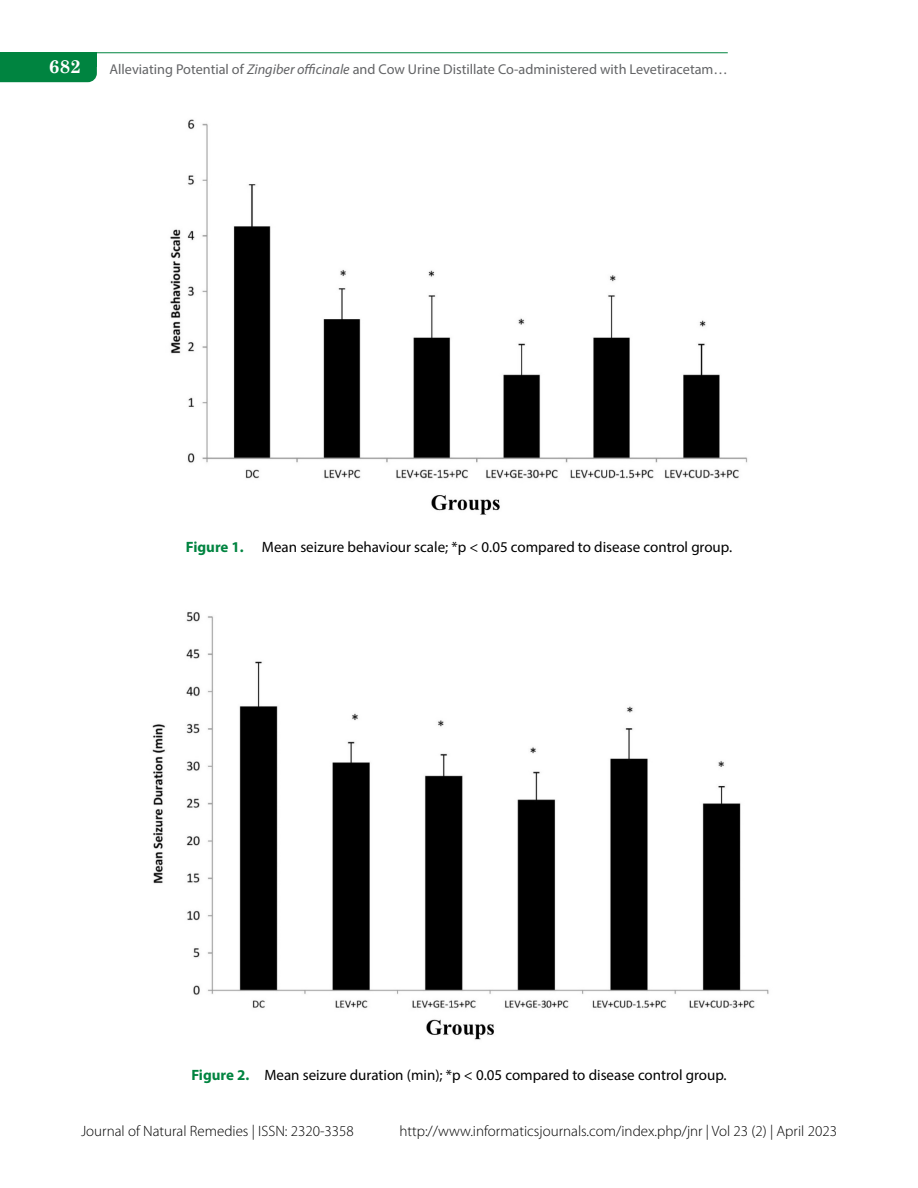
<style>
.page{position:relative;width:918px;height:1188px;background:#fff}
.page>*{position:absolute;margin:0;border:0;box-sizing:border-box;transform-origin:0 0}
.t1{font:700 18.75px "Century Schoolbook";color:#fff}
.t2{font:15px "Myriad Pro";color:#000}
.t3{font:300 15px "Myriad Pro";color:#000}
.t4{font:14.25px "Myriad Pro";color:#636466}
.s1{font-style:italic}
.s2{font-weight:700;color:#008440}
</style>
<div class="page">
<svg style="left:0;top:67px;width:97px;height:15px"></svg>
<div style="left:0;top:53px;width:97px;height:14px;background:#008440"></div>
<div style="left:0;top:68px;width:27px;height:14px;background:#008440"></div>
<hr style="left:0;top:52px;width:728px;height:1px;background:#008440">
<img style="left:152px;top:612px;width:617px;height:428px">
<img style="left:170px;top:119px;width:578px;height:396px">
<p class="t1" style="left:49px;top:52px;width:34px">682</p>
<p class="t4" style="left:110px;top:61px;width:620px">Alleviating Potential of <span class="s1">Zingiber officinale</span> and Cow Urine Distillate Co-administered with Levetiracetam…</p>
<p class="t2" style="left:186px;top:537px;width:548px"><span class="s2">Figure 1.</span> Mean seizure behaviour scale; *p &lt; 0.05 compared to disease control group.</p>
<p class="t2" style="left:191px;top:1066px;width:537px"><span class="s2">Figure 2.</span> Mean seizure duration (min); *p &lt; 0.05 compared to disease control group.</p>
<p class="t3" style="left:81px;top:1122px;width:274px">Journal of Natural Remedies | ISSN: 2320-3358</p>
<p class="t3" style="left:399px;top:1122px;width:439px">http://www.informaticsjournals.com/index.php/jnr | Vol 23 (2) | April 2023</p>
</div>
